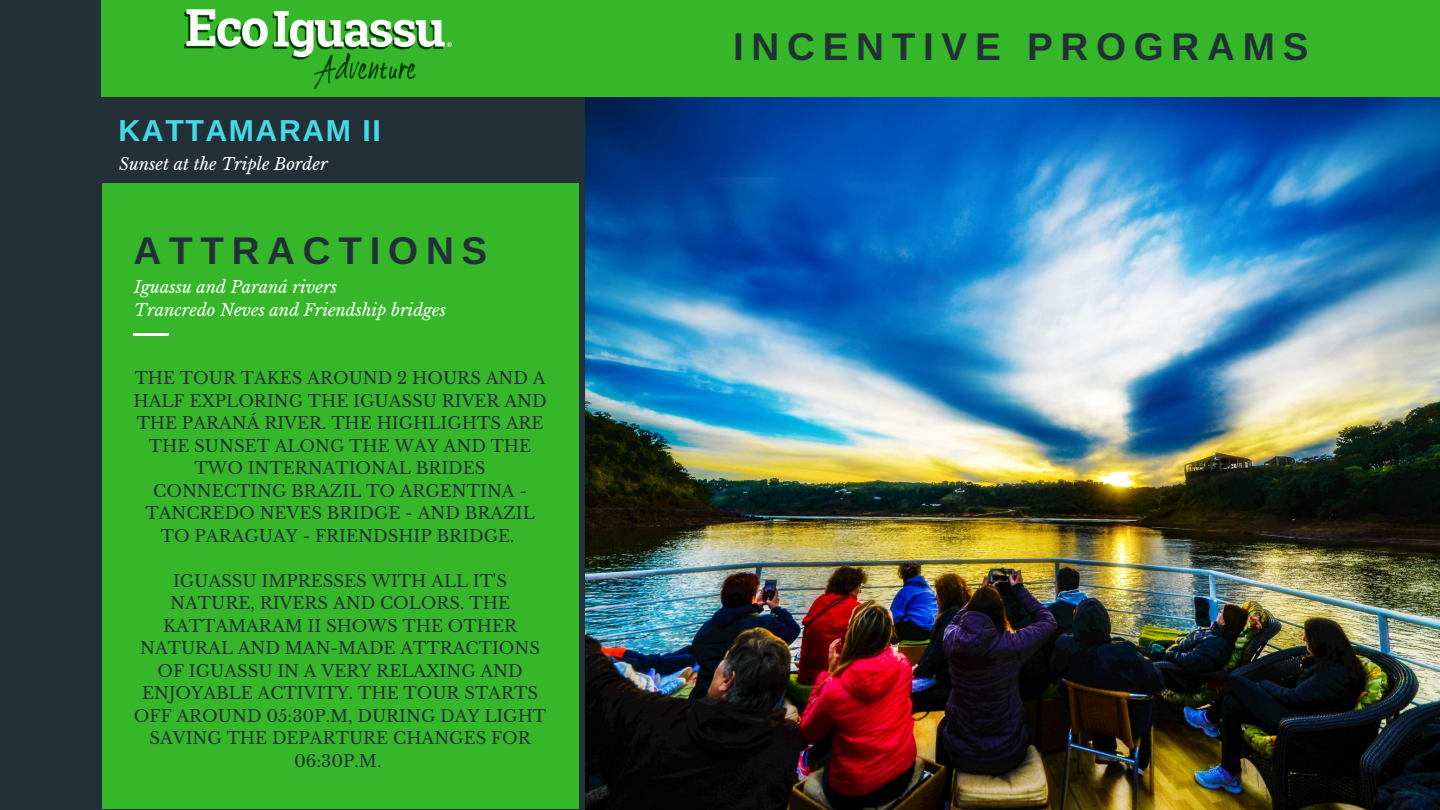
<style>
.page{position:relative;width:1440px;height:810px;background:#233038}
.page>*{position:absolute;margin:0;border:0;box-sizing:border-box;transform-origin:0 0}
.t1{font:700 38.6px "Arimo";letter-spacing:.2em;color:#233038}
.t2{font:700 30.3px "Arimo";letter-spacing:.05em;color:#44d9e6}
.t3{font:16.5px/22.5px "Libre Baskerville";color:#233038;text-align:center}
.t4{font:italic 16.5px/22.5px "Libre Baskerville";color:#fff}
</style>
<div class="page">
<div style="left:102px;top:184px;width:477px;height:625px;background:#35b729"></div>
<img style="left:585px;top:97px;width:855px;height:713px">
<div style="left:101px;top:0;width:1339px;height:97px;background:#35b729"></div>
<hr style="left:134px;top:334px;width:35px;height:2px;background:#fff">
<img style="left:184px;top:9px;width:268px;height:80px">
<h2 class="t2" style="left:118px;top:114px;width:264px">KATTAMARAM II</h2>
<p class="t4" style="left:119px;top:153px;width:210px">Sunset at the Triple Border</p>
<h1 class="t1" style="left:134px;top:229px;width:355px">ATTRACTIONS</h1>
<p class="t4" style="left:134px;top:276px;width:313px">Iguassu and Paraná rivers<br>Trancredo Neves and Friendship bridges</p>
<p class="t3" style="left:134px;top:367px;width:415px">THE TOUR TAKES AROUND 2 HOURS AND A<br>HALF EXPLORING THE IGUASSU RIVER AND<br>THE PARANÁ RIVER. THE HIGHLIGHTS ARE<br>THE SUNSET ALONG THE WAY AND THE<br>TWO INTERNATIONAL BRIDES<br>CONNECTING BRAZIL TO ARGENTINA -<br>TANCREDO NEVES BRIDGE - AND BRAZIL<br>TO PARAGUAY - FRIENDSHIP BRIDGE.</p>
<p class="t3" style="left:134px;top:569px;width:414px">IGUASSU IMPRESSES WITH ALL IT'S<br>NATURE, RIVERS AND COLORS. THE<br>KATTAMARAM II SHOWS THE OTHER<br>NATURAL AND MAN-MADE ATTRACTIONS<br>OF IGUASSU IN A VERY RELAXING AND<br>ENJOYABLE ACTIVITY. THE TOUR STARTS<br>OFF AROUND 05:30P.M, DURING DAY LIGHT<br>SAVING THE DEPARTURE CHANGES FOR<br>06:30P.M.</p>
<h1 class="t1" style="left:733px;top:25px;width:577px">INCENTIVE PROGRAMS</h1>
</div>
